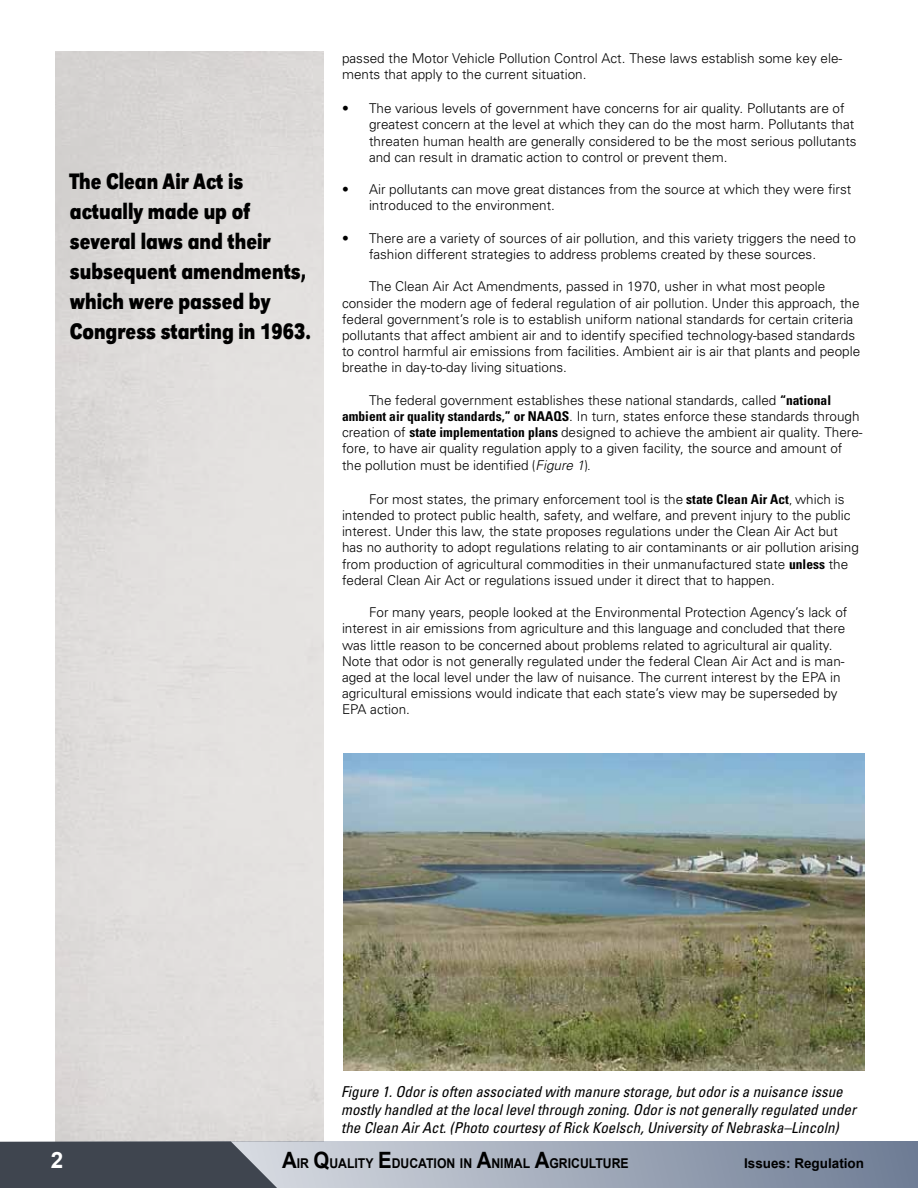
<style>
.page{position:relative;width:918px;height:1188px;background:#fff}
.page>*{position:absolute;margin:0;border:0;box-sizing:border-box;transform-origin:0 0}
.t1{font:700 23.25px/30px "URW Grotesk T";color:#000;scale:.8 1}
.t2{font:700 22.5px "Arial";color:#fff}
.t3{font:italic condensed 15px/18px "Univers";color:#000}
.t4{font:300 13.5px/16.2px "Univers";color:#000}
.t5{font:700 13.5px "Arial";color:#000;scale:.91 1}
.t6{font:700 13.5px "Arial";color:#000}
.s1{font-weight:700;font-stretch:condensed}
.s2{font-stretch:condensed}
.s3{font-style:italic}
.s4{font-size:22.5px}
</style>
<div class="page">
<svg style="left:277px;top:1141px;width:641px;height:47px"></svg>
<svg style="left:0;top:1141px;width:277px;height:47px"></svg>
<img style="left:343px;top:754px;width:522px;height:316px">
<h1 class="t1" style="left:70px;top:166px;width:303px">The Clean Air Act is actually made up of several laws and their subsequent amendments, which were passed by<br>Congress starting in 1963.</h1>
<p class="t4" style="left:342px;top:49px;width:502px">passed the Motor Vehicle Pollution Control Act. These laws establish some key ele&shy;ments that apply to the current situation.</p>
<p class="t4" style="left:369px;top:100px;width:489px;text-indent:-27px">• The various levels of government have concerns for air quality. Pollutants are of greatest concern at the level at which they can do the most harm. Pollutants that threaten human health are generally considered to be the most serious pollutants and can result in dramatic action to control or prevent them.</p>
<p class="t4" style="left:369px;top:181px;width:484px;text-indent:-27px">• Air pollutants can move great distances from the source at which they were first introduced to the environment.</p>
<p class="t4" style="left:369px;top:229px;width:488px;text-indent:-27px">• There are a variety of sources of air pollution, and this variety triggers the need to fashion different strategies to address problems created by these sources.</p>
<p class="t4" style="left:342px;top:278px;width:520px;text-indent:27px">The Clean Air Act Amendments, passed in 1970, usher in what most people consider the modern age of federal regulation of air pollution. Under this approach, the federal government’s role is to establish uniform national standards for certain criteria pollutants that affect ambient air and to identify specified technology-based standards to control harmful air emissions from facilities. Ambient air is air that plants and people breathe in day-to-day living situations.</p>
<p class="t4" style="left:342px;top:391px;width:522px;text-indent:27px">The federal government establishes these national standards, called <span class="s1">“national ambient air quality standards,” or NAAQS</span>. In turn, states enforce these standards through creation of <span class="s1">state implementation plans</span> designed to achieve the ambient air quality. There&shy;fore, to have air quality regulation apply to a given facility, the source and amount of the pollution must be identified <span class="s2">(</span><span class="s3">Figure 1</span><span class="s2">).</span></p>
<p class="t4" style="left:342px;top:490px;width:518px;text-indent:27px">For most states, the primary enforcement tool is the <span class="s1">state Clean Air Act</span><span class="s2">,</span> which is intended to protect public health, safety, and welfare, and prevent injury to the public interest. Under this law, the state proposes regulations under the Clean Air Act but has no authority to adopt regulations relating to air contaminants or air pollution arising from production of agricultural commodities in their unmanufactured state <span class="s1">unless</span> the federal Clean Air Act or regulations issued under it direct that to happen.</p>
<p class="t4" style="left:342px;top:604px;width:507px;text-indent:27px">For many years, people looked at the Environmental Protection Agency’s lack of interest in air emissions from agriculture and this language and concluded that there was little reason to be concerned about problems related to agricultural air quality.<br>Note that odor is not generally regulated under the federal Clean Air Act and is man&shy;aged at the local level under the law of nuisance. The current interest by the EPA in agricultural emissions would indicate that each state’s view may be superseded by EPA action.</p>
<p class="t3" style="left:341px;top:1082px;width:516px">Figure 1. Odor is often associated with manure storage, but odor is a nuisance issue mostly handled at the local level through zoning. Odor is not generally regulated under the Clean Air Act. (Photo courtesy of Rick Koelsch, University of Nebraska–Lincoln)</p>
<h2 class="t2" style="left:51px;top:1148px;width:14px">2</h2>
<p class="t5" style="left:282px;top:1156px;width:383px"><span class="s4">A</span>IR <span class="s4">Q</span>UALITY <span class="s4">E</span>DUCATION IN <span class="s4">A</span>NIMAL <span class="s4">A</span>GRICULTURE</p>
<p class="t6" style="left:744px;top:1155px;width:122px">Issues: Regulation</p>
</div>
